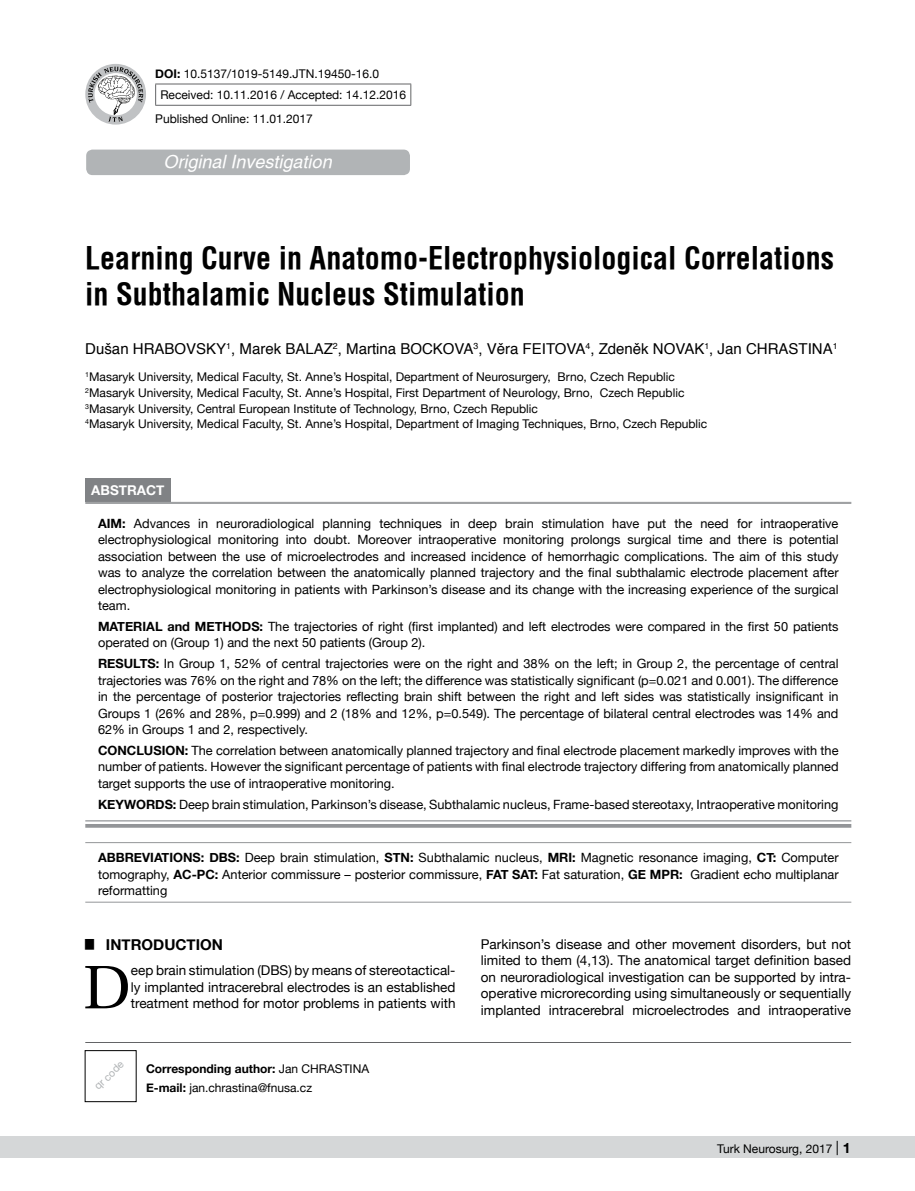
<style>
.page{position:relative;width:915px;height:1191px;background:#fff}
.page>*{position:absolute;margin:0;border:0;box-sizing:border-box;transform-origin:0 0}
.t1{font:61.2px "Utopia";color:#000}
.t2{font:700 30px/36px "Helvetica Condens";color:#000}
.t3{font:italic 500 18px "Helvetica";color:#fff}
.t4{font:15px "Helvetica";color:#000}
.t5{font:700 15px "Helvetica Neue";color:#000}
.t6{font:13.5px/16.5px "Helvetica Neue";color:#000;text-align:justify}
.t7{font:700 13.5px "Helvetica Neue";color:#fff}
.t8{font:12.75px/16.5px "Helvetica Neue";color:#000;text-align:justify}
.t9{font:700 12.75px "Helvetica Neue";color:#000}
.t10{font:12px/15.8px "Helvetica Neue";color:#000}
.t11{font:10.5px "Helvetica Neue";color:#b1b4b6}
.s1{font-weight:700}
.s2{font-size:14.25px}
.s3{font-weight:700;font-size:14.25px}
</style>
<div class="page">
<div style="left:0;top:1136px;width:914px;height:22px;background:#d5d7d8"></div>
<div style="left:86px;top:150px;width:324px;height:25px;background:#b1b4b6;border-radius:6px"></div>
<hr style="left:85px;top:1042px;width:765px;height:1px;background:#636466">
<hr style="left:155px;top:84px;width:256px;height:1px;background:#636466">
<svg style="left:155px;top:84px;width:1px;height:21px"></svg>
<svg style="left:410px;top:84px;width:1px;height:21px"></svg>
<hr style="left:155px;top:105px;width:256px;height:1px;background:#636466">
<svg style="left:85px;top:64px;width:61px;height:61px"></svg>
<svg style="left:88px;top:67px;width:55px;height:55px"></svg>
<div style="left:85px;top:478px;width:85px;height:24px;background:#808285"></div>
<svg style="left:85px;top:821px;width:766px;height:1px"></svg>
<hr style="left:85px;top:502px;width:766px;height:1px;background:#939598">
<hr style="left:85px;top:503px;width:766px;height:1px;background:#939598">
<hr style="left:85px;top:820px;width:766px;height:1px;background:#939598">
<hr style="left:85px;top:824px;width:766px;height:3px;background:#939598">
<hr style="left:85px;top:842px;width:766px;height:1px;background:#939598">
<hr style="left:85px;top:901px;width:766px;height:1px;background:#939598">
<p class="t10" style="left:160px;top:63px;width:247px;line-height:21.9px;text-indent:-5px"><span class="s1">DOI:</span> 10.5137/1019-5149.JTN.19450-16.0<br>Received: 10.11.2016 / Accepted: 14.12.2016</p>
<p class="t10" style="left:155px;top:111px;width:159px">Published Online: 11.01.2017</p>
<h3 class="t3" style="left:163px;top:151px;width:170px">Original Investigation</h3>
<h2 class="t2" style="left:85px;top:240px;width:750px">Learning Curve in Anatomo-Electrophysiological Correlations in Subthalamic Nucleus Stimulation</h2>
<p class="t4" style="left:85px;top:337px;width:753px">Dušan HRABOVSKY<sup>1</sup>, Marek BALAZ<sup>2</sup>, Martina BOCKOVA<sup>3</sup>, Věra FEITOVA<sup>4</sup>, Zdeněk NOVAK<sup>1</sup>, Jan CHRASTINA<sup>1</sup></p>
<p class="t10" style="left:85px;top:370px;width:623px"><sup>1</sup>Masaryk University, Medical Faculty, St. Anne’s Hospital, Department of Neurosurgery, Brno, Czech Republic <sup>2</sup>Masaryk University, Medical Faculty, St. Anne’s Hospital, First Department of Neurology, Brno, Czech Republic <sup>3</sup>Masaryk University, Central European Institute of Technology, Brno, Czech Republic<br><sup>4</sup>Masaryk University, Medical Faculty, St. Anne’s Hospital, Department of Imaging Techniques, Brno, Czech Republic</p>
<p class="t7" style="left:91px;top:480px;width:75px">ABSTRACT</p>
<p class="t8" style="left:98px;top:515px;width:741px"><span class="s1">AIM:</span> Advances in neuroradiological planning techniques in deep brain stimulation have put the need for intraoperative electrophysiological monitoring into doubt. Moreover intraoperative monitoring prolongs surgical time and there is potential association between the use of microelectrodes and increased incidence of hemorrhagic complications. The aim of this study was to analyze the correlation between the anatomically planned trajectory and the final subthalamic electrode placement after electrophysiological monitoring in patients with Parkinson’s disease and its change with the increasing experience of the surgical team.</p>
<p class="t9" style="left:98px;top:616px;width:10px">MATER</p>
<p class="t9" style="left:142px;top:616px;width:63px">IAL AND MET</p>
<p class="t9" style="left:222px;top:616px;width:20px">HODS</p>
<p class="t8" style="left:98px;top:619px;width:741px;text-indent:161px"><span class="s1">:</span> The trajectories of right (first implanted) and left electrodes were compared in the first 50 patients operated on (Group 1) and the next 50 patients (Group 2).</p>
<p class="t9" style="left:98px;top:653px;width:19px">RESU</p>
<p class="t8" style="left:98px;top:656px;width:741px;text-indent:35px"><span class="s1">LTS:</span> In Group 1, 52% of central trajectories were on the right and 38% on the left; in Group 2, the percentage of central trajectories was 76% on the right and 78% on the left; the difference was statistically significant (p=0.021 and 0.001). The difference in the percentage of posterior trajectories reflecting brain shift between the right and left sides was statistically insignificant in Groups 1 (26% and 28%, p=0.999) and 2 (18% and 12%, p=0.549). The percentage of bilateral central electrodes was 14% and 62% in Groups 1 and 2, respectively.</p>
<p class="t9" style="left:98px;top:740px;width:20px">CONC</p>
<p class="t8" style="left:98px;top:743px;width:741px;text-indent:38px"><span class="s1">LUSION :</span> The correlation between anatomically planned trajectory and final electrode placement markedly improves with the number of patients. However the significant percentage of patients with final electrode trajectory differing from anatomically planned target supports the use of intraoperative monitoring.</p>
<p class="t9" style="left:98px;top:794px;width:49px">KEYWORDS</p>
<p class="t8" style="left:173px;top:796px;width:666px"><span class="s1">:</span> Deep brain stimulation, Parkinson’s disease, Subthalamic nucleus, Frame-based stereotaxy, Intraoperative monitoring</p>
<p class="t9" style="left:98px;top:847px;width:19px">ABBRE</p>
<p class="t9" style="left:142px;top:847px;width:17px">VIATIONS</p>
<p class="t8" style="left:98px;top:850px;width:741px;text-indent:103px"><span class="s1">: DBS:</span> Deep brain stimulation, <span class="s1">STN:</span> Subthalamic nucleus, <span class="s1">MRI:</span> Magnetic resonance imaging, <span class="s1">CT:</span> Computer tomography, <span class="s1">AC-PC:</span> Anterior commissure – posterior commissure, <span class="s1">FAT SAT:</span> Fat saturation, <span class="s1">GE MPR:</span> Gradient echo multiplanar reformatting</p>
<p class="t5" style="left:85px;top:933px;width:139px"><sup>█</sup> INTRODUCTION</p>
<h1 class="t1" style="left:83px;top:952px;width:49px">D</h1>
<p class="t6" style="left:131px;top:963px;width:326px">eep brain stimulation (DBS) by means of stereotactical&shy;ly implanted intracerebral electrodes is an established treatment method for motor problems in patients with</p>
<p class="t11" style="left:91px;top:1082px;width:38px;rotate:-44deg">qr code</p>
<p class="t10" style="left:146px;top:1060px;width:224px;line-height:18.6px"><span class="s1">CORRESPONDING AUTHOR:</span> Jan CHRASTINA<br><span class="s1">E-MAIL:</span> jan.chrastina@fnusa.cz</p>
<p class="t6" style="left:480px;top:936px;width:371px">Parkinson’s disease and other movement disorders, but not limited to them (4,13). The anatomical target definition based on neuroradiological investigation can be supported by intra&shy;operative microrecording using simultaneously or sequentially implanted intracerebral microelectrodes and intraoperative</p>
<p class="t10" style="left:717px;top:1141px;width:135px">Turk Neurosurg, 2017 <span class="s2">|</span> <span class="s3">1</span></p>
</div>
